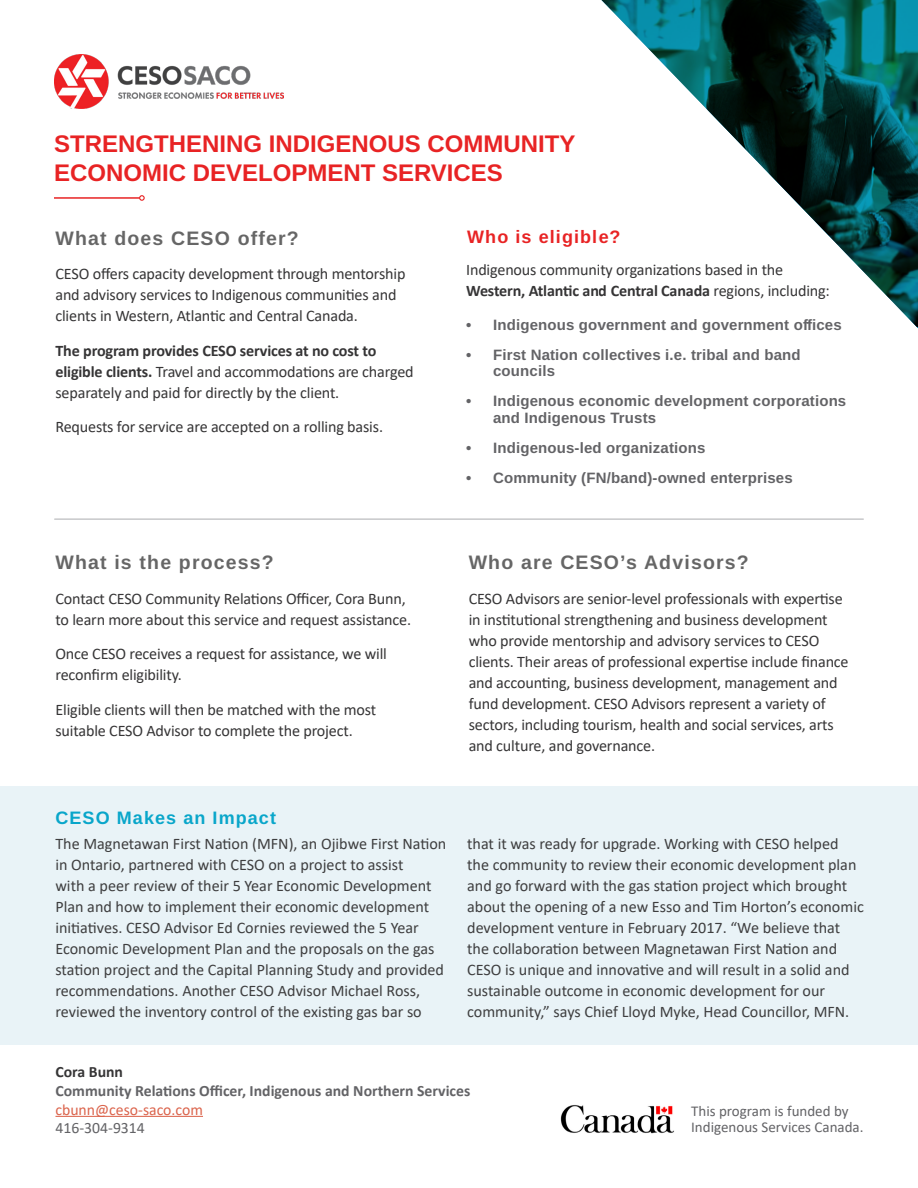
<style>
.page{position:relative;width:918px;height:1188px;background:#fff}
.page>*{position:absolute;margin:0;border:0;box-sizing:border-box;transform-origin:0 0}
.t1{font:700 24px/28.8px "Arimo";color:#e82324}
.t2{font:700 19.5px "Arimo";letter-spacing:.06em;color:#666}
.t3{font:700 18px "Arimo";letter-spacing:.06em;color:#09a6ca}
.t4{font:700 18px "Arimo";letter-spacing:.06em;color:#e82324}
.BODY{font:16.2px/21px "Calibri";letter-spacing:-.01em;color:#363536}
.BODY-2{font:16.2px/21px "Calibri";color:#3e3e3f}
.t5{font:700 15.75px "Calibri";color:#636366}
.t6{font:15.75px "Calibri";color:#db634b}
.t7{font:15.75px "Calibri";color:#636366}
.t8{font:700 15.75px "Calibri";color:#363536}
.POINTS{font:700 15px/16.5px "Arimo";letter-spacing:.01em;color:#636366}
.BODY-3{font:15px/16.5px "Calibri";color:#636366}
.s1{font-weight:700}
</style>
<div class="page">
<div style="left:0;top:786px;width:918px;height:258px;background:#e9f3f7"></div>
<hr style="left:54px;top:197px;width:86px;height:2px;background:#e82324">
<svg style="left:139px;top:195px;width:6px;height:6px"></svg>
<img style="left:54px;top:54px;width:230px;height:54px">
<hr style="left:55px;top:518px;width:808px;height:2px;background:#c7c8ca">
<hr style="left:55px;top:1116px;width:148px;height:1px;background:#db634b">
<img style="left:560px;top:1105px;width:114px;height:28px">
<img style="left:602px;top:0;width:316px;height:327px">
<h1 class="t1" style="left:54px;top:130px;width:523px">STRENGTHENING INDIGENOUS COMMUNITY<br>ECONOMIC DEVELOPMENT SERVICES</h1>
<h2 class="t2" style="left:55px;top:225px;width:245px">What does CESO offer?</h2>
<p class="BODY" style="left:55px;top:263px;width:352px">CESO offers capacity development through mentorship and advisory services to Indigenous communities and clients in Western, Atlantic and Central Canada.</p>
<p class="BODY" style="left:55px;top:340px;width:360px"><span class="s1">The program provides CESO services at no cost to eligible clients.</span> Travel and accommodations are charged separately and paid for directly by the client.</p>
<p class="BODY" style="left:55px;top:416px;width:329px">Requests for service are accepted on a rolling basis.</p>
<h2 class="t2" style="left:55px;top:549px;width:220px">What is the process?</h2>
<p class="BODY" style="left:55px;top:587px;width:357px">Contact CESO Community Relations Officer, Cora Bunn, to learn more about this service and request assistance.</p>
<p class="BODY" style="left:55px;top:643px;width:333px">Once CESO receives a request for assistance, we will reconfirm eligibility.</p>
<p class="BODY" style="left:55px;top:698px;width:322px">Eligible clients will then be matched with the most suitable CESO Advisor to complete the project.</p>
<h3 class="t3" style="left:55px;top:806px;width:222px">CESO Makes an Impact</h3>
<h2 class="t4" style="left:467px;top:225px;width:155px">Who is eligible?</h2>
<p class="BODY" style="left:466px;top:259px;width:365px">Indigenous community organizations based in the<br><span class="s1">Western, Atlantic and Central Canada</span> regions, including:</p>
<p class="POINTS" style="left:466px;top:317px;width:377px">• Indigenous government and government offices</p>
<p class="POINTS" style="left:493px;top:347px;width:309px;text-indent:-27px">• First Nation collectives i.e. tribal and band councils</p>
<p class="POINTS" style="left:493px;top:393px;width:355px;text-indent:-27px">• Indigenous economic development corporations and Indigenous Trusts</p>
<p class="POINTS" style="left:466px;top:440px;width:241px">• Indigenous-led organizations</p>
<p class="POINTS" style="left:466px;top:470px;width:328px">• Community (FN/band)-owned enterprises</p>
<h2 class="t2" style="left:469px;top:549px;width:282px">Who are CESO’s Advisors?</h2>
<p class="BODY" style="left:469px;top:587px;width:382px">CESO Advisors are senior-level professionals with expertise in institutional strengthening and business development who provide mentorship and advisory services to CESO clients. Their areas of professional expertise include finance and accounting, business development, management and fund development. CESO Advisors represent a variety of sectors, including tourism, health and social services, arts and culture, and governance.</p>
<p class="BODY-2" style="left:55px;top:833px;width:392px">The Magnetawan First Nation (MFN), an Ojibwe First Nation in Ontario, partnered with CESO on a project to assist<br>with a peer review of their 5 Year Economic Development Plan and how to implement their economic development initiatives. CESO Advisor Ed Cornies reviewed the 5 Year Economic Development Plan and the proposals on the gas station project and the Capital Planning Study and provided recommendations. Another CESO Advisor Michael Ross, reviewed the inventory control of the existing gas bar so</p>
<p class="BODY-2" style="left:467px;top:833px;width:398px">that it was ready for upgrade. Working with CESO helped the community to review their economic development plan and go forward with the gas station project which brought about the opening of a new Esso and Tim Horton’s economic development venture in February 2017. “We believe that the collaboration between Magnetawan First Nation and CESO is unique and innovative and will result in a solid and sustainable outcome in economic development for our community,” says Chief Lloyd Myke, Head Councillor, MFN.</p>
<p class="t8" style="left:55px;top:1060px;width:69px">Cora Bunn</p>
<p class="t5" style="left:55px;top:1079px;width:416px">Community Relations Officer, Indigenous and Northern Services</p>
<p class="t6" style="left:55px;top:1098px;width:149px">cbunn@ceso-saco.com</p>
<p class="t7" style="left:55px;top:1117px;width:91px">416-304-9314</p>
<p class="BODY-3" style="left:691px;top:1102px;width:174px">This program is funded by<br>Indigenous Services Canada.</p>
</div>
